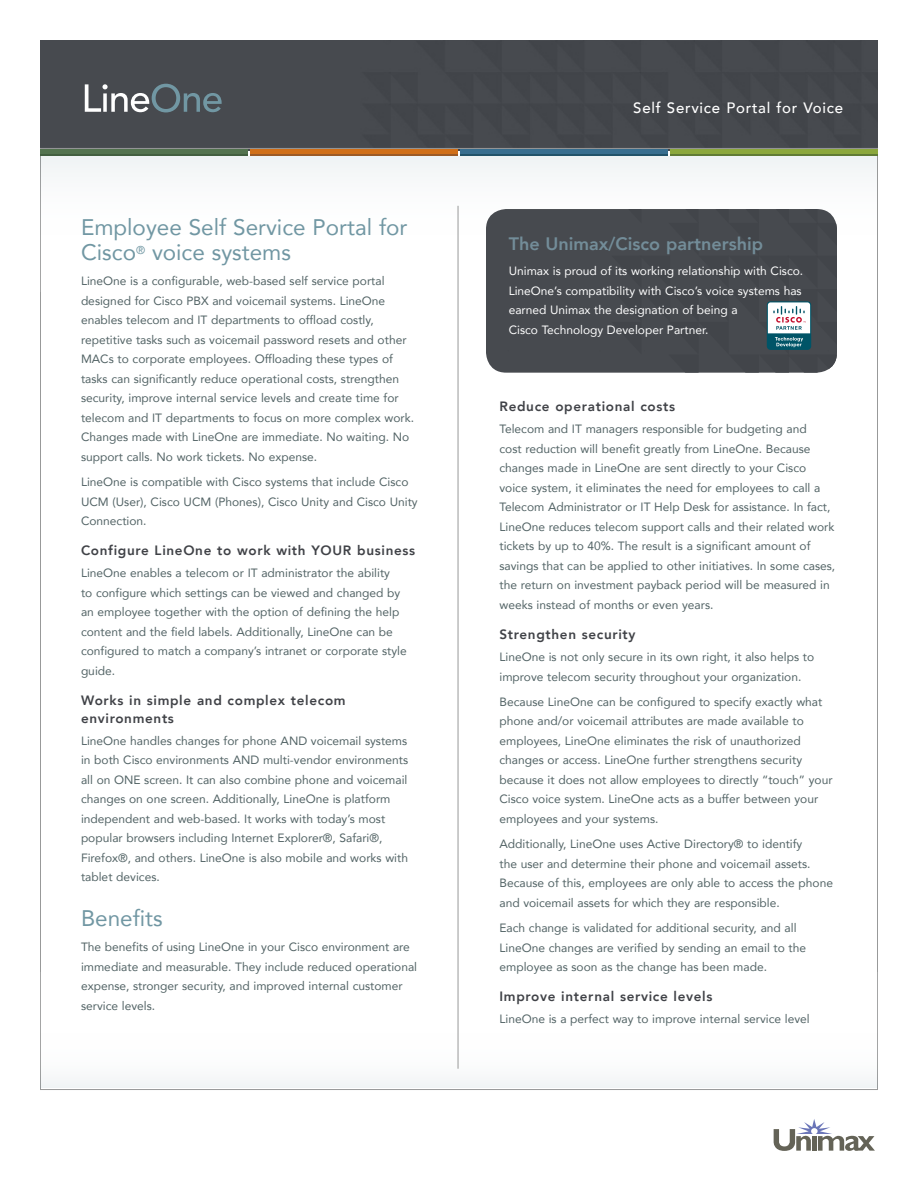
<style>
.page{position:relative;width:918px;height:1188px;background:#fff}
.page>*{position:absolute;margin:0;border:0;box-sizing:border-box;transform-origin:0 0}
.Sub_main_big{font:22.5px/25.5px "Avenir";color:#7197a3}
.Sub_main{font:800 18px "Avenir";color:#738d99}
.QUOTEBOX{font:500 15px "Avenir";letter-spacing:.05em;color:#fff}
.Small_sub{font:800 13.5px/18px "Avenir";letter-spacing:.05em;color:#404247}
.copy1{font:12px/19.5px "Avenir";color:#526365}
.copy1-2{font:12px/19.5px "Avenir";color:#fff}
</style>
<div class="page">
<div style="left:40px;top:40px;width:838px;height:111px;background:#474a4f"></div>
<svg style="left:774px;top:1119px;width:101px;height:32px"></svg>
<div style="left:670px;top:151px;width:208px;height:5px;background:#607b35"></div>
<div style="left:460px;top:151px;width:208px;height:5px;background:#22536a"></div>
<div style="left:250px;top:151px;width:208px;height:5px;background:#9b5a26"></div>
<div style="left:40px;top:151px;width:208px;height:5px;background:#425f40"></div>
<hr style="left:40px;top:150px;width:208px;height:4px;background:#53734f">
<hr style="left:250px;top:150px;width:208px;height:4px;background:#d06f18">
<hr style="left:460px;top:150px;width:208px;height:4px;background:#386e8f">
<hr style="left:670px;top:150px;width:208px;height:4px;background:#8ba73c">
<svg style="left:85px;top:84px;width:137px;height:28px;background:#687076"></svg>
<div style="left:486px;top:209px;width:125px;height:164px;background:#474a4f"></div>
<hr style="left:458px;top:206px;width:1px;height:863px;background:#989999">
<svg style="left:611px;top:209px;width:226px;height:164px;background:#4b4f54"></svg>
<p class="Sub_main_big" style="left:81px;top:214px;width:328px">Employee Self Service Portal for<br>Cisco<sup>®</sup> voice systems</p>
<p class="copy1" style="left:81px;top:271px;width:335px">LineOne is a configurable, web-based self service portal designed for Cisco PBX and voicemail systems. LineOne enables telecom and IT departments to offload costly, repetitive tasks such as voicemail password resets and other MACs to corporate employees. Offloading these types of tasks can significantly reduce operational costs, strengthen security, improve internal service levels and create time for telecom and IT departments to focus on more complex work.<br>Changes made with LineOne are immediate. No waiting. No support calls. No work tickets. No expense.</p>
<p class="copy1" style="left:81px;top:472px;width:338px">LineOne is compatible with Cisco systems that include Cisco<br>UCM (User), Cisco UCM (Phones), Cisco Unity and Cisco Unity<br>Connection.</p>
<p class="Small_sub" style="left:81px;top:541px;width:336px">Configure LineOne to work with YOUR business</p>
<p class="copy1" style="left:81px;top:563px;width:327px">LineOne enables a telecom or IT administrator the ability<br>to configure which settings can be viewed and changed by an employee together with the option of defining the help content and the field labels. Additionally, LineOne can be configured to match a company’s intranet or corporate style guide.</p>
<p class="Small_sub" style="left:81px;top:691px;width:266px">Works in simple and complex telecom environments</p>
<p class="copy1" style="left:81px;top:731px;width:329px">LineOne handles changes for phone AND voicemail systems in both Cisco environments AND multi-vendor environments all on ONE screen. It can also combine phone and voicemail changes on one screen. Additionally, LineOne is platform independent and web-based. It works with today’s most popular browsers including Internet Explorer®, Safari®, Firefox®, and others. LineOne is also mobile and works with tablet devices.</p>
<p class="Sub_main_big" style="left:81px;top:905px;width:83px">Benefits</p>
<p class="copy1" style="left:81px;top:937px;width:338px">The benefits of using LineOne in your Cisco environment are immediate and measurable. They include reduced operational expense, stronger security, and improved internal customer service levels.</p>
<p class="QUOTEBOX" style="left:633px;top:94px;width:211px">Self Service Portal for Voice</p>
<p class="Sub_main" style="left:509px;top:229px;width:256px">The Unimax/Cisco partnership</p>
<p class="copy1-2" style="left:509px;top:261px;width:296px">Unimax is proud of its working relationship with Cisco.<br>LineOne’s compatibility with Cisco’s voice systems has earned Unimax the designation of being a<br>Cisco Technology Developer Partner.</p>
<p class="Small_sub" style="left:500px;top:398px;width:177px">Reduce operational costs</p>
<p class="copy1" style="left:500px;top:419px;width:337px">Telecom and IT managers responsible for budgeting and<br>cost reduction will benefit greatly from LineOne. Because changes made in LineOne are sent directly to your Cisco voice system, it eliminates the need for employees to call a Telecom Administrator or IT Help Desk for assistance. In fact, LineOne reduces telecom support calls and their related work tickets by up to 40%. The result is a significant amount of savings that can be applied to other initiatives. In some cases, the return on investment payback period will be measured in weeks instead of months or even years.</p>
<p class="Small_sub" style="left:500px;top:625px;width:138px">Strengthen security</p>
<p class="copy1" style="left:500px;top:647px;width:316px">LineOne is not only secure in its own right, it also helps to improve telecom security throughout your organization.</p>
<p class="copy1" style="left:500px;top:692px;width:335px">Because LineOne can be configured to specify exactly what phone and/or voicemail attributes are made available to employees, LineOne eliminates the risk of unauthorized changes or access. LineOne further strengthens security because it does not allow employees to directly “touch” your Cisco voice system. LineOne acts as a buffer between your employees and your systems.</p>
<p class="copy1" style="left:500px;top:834px;width:335px">Additionally, LineOne uses Active Directory® to identify<br>the user and determine their phone and voicemail assets.<br>Because of this, employees are only able to access the phone and voicemail assets for which they are responsible.</p>
<p class="copy1" style="left:500px;top:918px;width:308px">Each change is validated for additional security, and all<br>LineOne changes are verified by sending an email to the employee as soon as the change has been made.</p>
<p class="Small_sub" style="left:500px;top:988px;width:215px">Improve internal service levels</p>
<p class="copy1" style="left:500px;top:1009px;width:312px">LineOne is a perfect way to improve internal service level</p>
</div>
